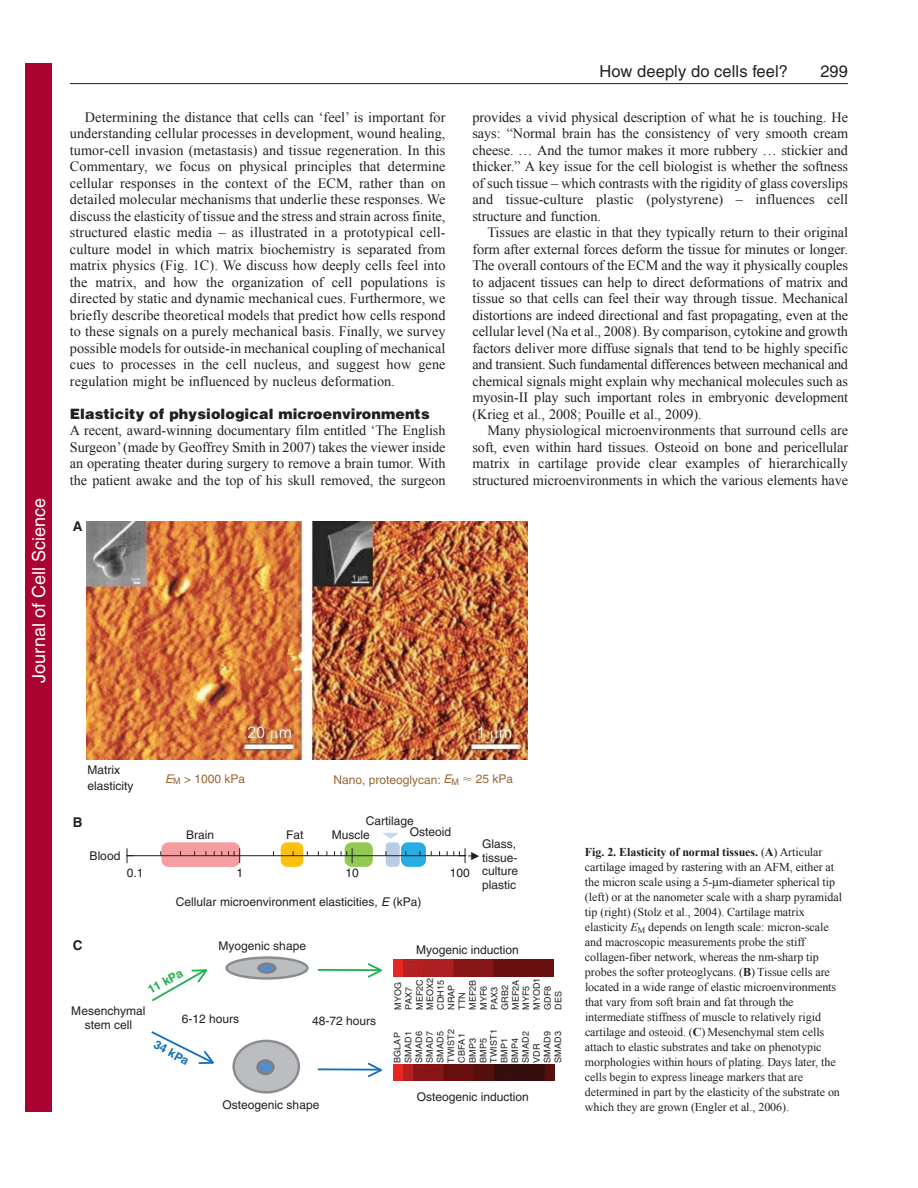
<style>
.page{position:relative;width:918px;height:1188px;background:#fff}
.page>*{position:absolute;margin:0;border:0;box-sizing:border-box;transform-origin:0 0}
.t1{font:18px "Helvetica";color:#fff}
.t2{font:16.5px "Helvetica";letter-spacing:.005em;color:#231f20}
.t3{font:14.25px/16.5px "Times New Roman";letter-spacing:-.005em;color:#231f20;text-align:justify}
.t4{font:900 14.25px "Helvetica";letter-spacing:.005em;color:#231f20}
.t5{font:700 13.5px "Helvetica";color:#231f20}
.t6{font:12px/15px "Times New Roman";letter-spacing:-.005em;color:#231f20}
.t7{font:12px/13.4px "Helvetica";color:#231f20}
.t8{font:12px "Helvetica";color:#996632}
.t9{font:700 12px "Helvetica";color:#1fb04f}
.t10{font:700 12px "Helvetica";color:#1270b9}
.t11{font:9px/10.6px "Helvetica";letter-spacing:.005em;color:#231f20}
.s1{font-style:italic}
.s2{font-size:9px}
.s3{font-family:"Mathematical Pi Three"}
.s4{font-weight:700}
</style>
<div class="page">
<hr style="left:70px;top:83px;width:778px;height:1px;background:#231f20">
<img style="left:86px;top:521px;width:441px;height:239px">
<div style="left:401px;top:842px;width:25px;height:25px;background:#27ade3;border-radius:7px"></div>
<div style="left:386px;top:842px;width:14px;height:25px;background:#b8cce4;border-radius:4px"></div>
<div style="left:345px;top:842px;width:28px;height:25px;background:#92c953;border-radius:7px"></div>
<div style="left:281px;top:842px;width:22px;height:25px;background:#fcc011;border-radius:6px"></div>
<div style="left:161px;top:842px;width:79px;height:25px;background:#f69d9f;border-radius:7px"></div>
<svg style="left:127px;top:849px;width:6px;height:14px"></svg>
<svg style="left:222px;top:849px;width:18px;height:14px"></svg>
<svg style="left:341px;top:849px;width:12px;height:14px"></svg>
<hr style="left:127px;top:855px;width:339px;height:1px;background:#231f20">
<svg style="left:383px;top:833px;width:16px;height:6px"></svg>
<svg style="left:454px;top:849px;width:25px;height:14px"></svg>
<svg style="left:152px;top:969px;width:56px;height:33px"></svg>
<svg style="left:151px;top:1031px;width:63px;height:33px"></svg>
<hr style="left:318px;top:969px;width:63px;height:2px;background:#1fb04f">
<svg style="left:366px;top:963px;width:16px;height:15px"></svg>
<hr style="left:318px;top:1068px;width:63px;height:3px;background:#1270b9">
<svg style="left:366px;top:1062px;width:16px;height:15px"></svg>
<div style="left:227px;top:958px;width:80px;height:20px;background:#bcbdc0;border-radius:50%"></div>
<div style="left:225px;top:956px;width:84px;height:24px;border:2px solid #8a8c8f;border-radius:50%"></div>
<div style="left:234px;top:1041px;width:65px;height:51px;background:#bcbdc0;border-radius:50%"></div>
<div style="left:232px;top:1040px;width:68px;height:54px;border:2px solid #8a8c8f;border-radius:50%"></div>
<svg style="left:258px;top:964px;width:17px;height:9px"></svg>
<div style="left:257px;top:963px;width:20px;height:11px;border:2px solid #7f807f;border-radius:50%"></div>
<svg style="left:258px;top:1060px;width:15px;height:14px"></svg>
<div style="left:256px;top:1059px;width:19px;height:16px;border:2px solid #7f807f;border-radius:50%"></div>
<img style="left:394px;top:959px;width:159px;height:17px">
<img style="left:394px;top:1065px;width:161px;height:16px">
<div style="left:26px;top:64px;width:26px;height:1048px;background:#a90332"></div>
<p class="t1" style="left:28px;top:683px;width:186px;rotate:-90deg">Journal of Cell Science</p>
<p class="t3" style="left:70px;top:108px;width:377px;text-indent:15px">Determining the distance that cells can ‘feel’ is important for understanding cellular processes in development, wound healing, tumor-cell invasion (metastasis) and tissue regeneration. In this Commentary, we focus on physical principles that determine cellular responses in the context of the ECM, rather than on detailed molecular mechanisms that underlie these responses. We discuss the elasticity of tissue and the stress and strain across finite, structured elastic media – as illustrated in a prototypical cell&shy;culture model in which matrix biochemistry is separated from matrix physics (Fig. 1C). We discuss how deeply cells feel into the matrix, and how the organization of cell populations is directed by static and dynamic mechanical cues. Furthermore, we briefly describe theoretical models that predict how cells respond to these signals on a purely mechanical basis. Finally, we survey possible models for outside-in mechanical coupling of mechanical cues to processes in the cell nucleus, and suggest how gene regulation might be influenced by nucleus deformation.</p>
<p class="t4" style="left:70px;top:408px;width:361px">Elasticity of physiological microenvironments</p>
<p class="t3" style="left:70px;top:422px;width:377px">A recent, award-winning documentary film entitled ‘The English Surgeon’ (made by Geoffrey Smith in 2007) takes the viewer inside an operating theater during surgery to remove a brain tumor. With the patient awake and the top of his skull removed, the surgeon</p>
<p class="t5" style="left:73px;top:521px;width:11px">A</p>
<p class="t2" style="left:600px;top:65px;width:190px">How deeply do cells feel?</p>
<p class="t2" style="left:820px;top:65px;width:29px">299</p>
<p class="t3" style="left:472px;top:108px;width:377px">provides a vivid physical description of what he is touching. He says: “Normal brain has the consistency of very smooth cream cheese. … And the tumor makes it more rubbery … stickier and thicker.” A key issue for the cell biologist is whether the softness of such tissue – which contrasts with the rigidity of glass coverslips and tissue-culture plastic (polystyrene) – influences cell structure and function.</p>
<p class="t3" style="left:472px;top:224px;width:377px;text-indent:15px">Tissues are elastic in that they typically return to their original form after external forces deform the tissue for minutes or longer.<br>The overall contours of the ECM and the way it physically couples to adjacent tissues can help to direct deformations of matrix and tissue so that cells can feel their way through tissue. Mechanical distortions are indeed directional and fast propagating, even at the cellular level (Na et al., 2008). By comparison, cytokine and growth factors deliver more diffuse signals that tend to be highly specific and transient. Such fundamental differences between mechanical and chemical signals might explain why mechanical molecules such as myosin-II play such important roles in embryonic development (Krieg et al., 2008; Pouille et al., 2009).</p>
<p class="t3" style="left:472px;top:422px;width:377px;text-indent:15px">Many physiological microenvironments that surround cells are soft, even within hard tissues. Osteoid on bone and pericellular matrix in cartilage provide clear examples of hierarchically structured microenvironments in which the various elements have</p>
<p class="t7" style="left:88px;top:762px;width:47px;line-height:16.4px">Matrix elasticity</p>
<p class="t8" style="left:334px;top:776px;width:181px">Nano, proteoglycan: <span class="s1">E</span><span class="s2">M</span> <span class="s3">-</span> 25 kPa</p>
<p class="t8" style="left:165px;top:774px;width:81px"><span class="s1">E</span><sub>M</sub> &gt; 1000 kPa</p>
<p class="t5" style="left:73px;top:817px;width:11px">B</p>
<p class="t7" style="left:410px;top:816px;width:43px;line-height:11.6px;text-indent:-44px">Cartilage<br>Osteoid</p>
<p class="t7" style="left:127px;top:868px;width:18px">0.1</p>
<p class="t7" style="left:237px;top:868px;width:8px">1</p>
<p class="t7" style="left:346px;top:868px;width:15px">10</p>
<p class="t7" style="left:450px;top:868px;width:22px">100</p>
<p class="t7" style="left:186px;top:829px;width:30px">Brain</p>
<p class="t7" style="left:286px;top:829px;width:19px">Fat</p>
<p class="t7" style="left:332px;top:829px;width:40px">Muscle</p>
<p class="t7" style="left:90px;top:850px;width:32px">Blood</p>
<p class="t7" style="left:176px;top:896px;width:247px">Cellular microenvironment elasticities, <span class="s1">E</span> (kPa)</p>
<p class="t7" style="left:482px;top:839px;width:38px">Glass, tissue&shy;culture plastic</p>
<p class="t5" style="left:73px;top:941px;width:11px">C</p>
<p class="t9" style="left:147px;top:987px;width:40px;rotate:-29deg">11 kPa</p>
<p class="t7" style="left:219px;top:940px;width:89px">Myogenic shape</p>
<p class="t7" style="left:71px;top:1004px;width:76px;line-height:14.4px;text-align:center">Mesenchymal stem cell</p>
<p class="t7" style="left:182px;top:1013px;width:59px">6-12 hours</p>
<p class="t10" style="left:157px;top:1040px;width:40px;rotate:29deg">34 kPa</p>
<p class="t7" style="left:312px;top:1015px;width:66px">48-72 hours</p>
<p class="t7" style="left:223px;top:1099px;width:98px">Osteogenic shape</p>
<p class="t7" style="left:416px;top:944px;width:104px">Myogenic induction</p>
<p class="t11" style="left:394px;top:1010px;width:34px;rotate:-90deg">MYOG<br>PAX7<br>MEF2C<br>MEOX2<br>CDH15<br>NRAP<br>TTN<br>MEF2B<br>MYF6<br>PAX3<br>GRB2<br>MEF2A<br>MYF5<br>MYOD1<br>GDF8<br>DES</p>
<p class="t11" style="left:393px;top:1063px;width:35px;rotate:-90deg">BGLAP<br>SMAD1<br>SMAD6<br>SMAD7<br>SMAD5<br>TWIST2<br>CBFA1<br>BMP3<br>BMP5<br>TWIST1<br>BMP1<br>BMP4<br>SMAD2<br>VDR<br>SMAD9<br>SMAD3</p>
<p class="t7" style="left:417px;top:1091px;width:114px">Osteogenic induction</p>
<p class="t6" style="left:585px;top:844px;width:259px"><span class="s4">Fig. 2. Elasticity of normal tissues.</span> (<span class="s4">A</span>) Articular cartilage imaged by rastering with an AFM, either at the micron scale using a 5- m-diameter spherical tip (left) or at the nanometer scale with a sharp pyramidal tip (right) (Stolz et al., 2004). Cartilage matrix elasticity <span class="s1">E</span><sub>M</sub> depends on length scale: micron-scale and macroscopic measurements probe the stiff collagen-fiber network, whereas the nm-sharp tip probes the softer proteoglycans. (<span class="s4">B</span>) Tissue cells are located in a wide range of elastic microenvironments that vary from soft brain and fat through the intermediate stiffness of muscle to relatively rigid cartilage and osteoid. (<span class="s4">C</span>) Mesenchymal stem cells attach to elastic substrates and take on phenotypic morphologies within hours of plating. Days later, the cells begin to express lineage markers that are determined in part by the elasticity of the substrate on which they are grown (Engler et al., 2006).</p>
</div>
